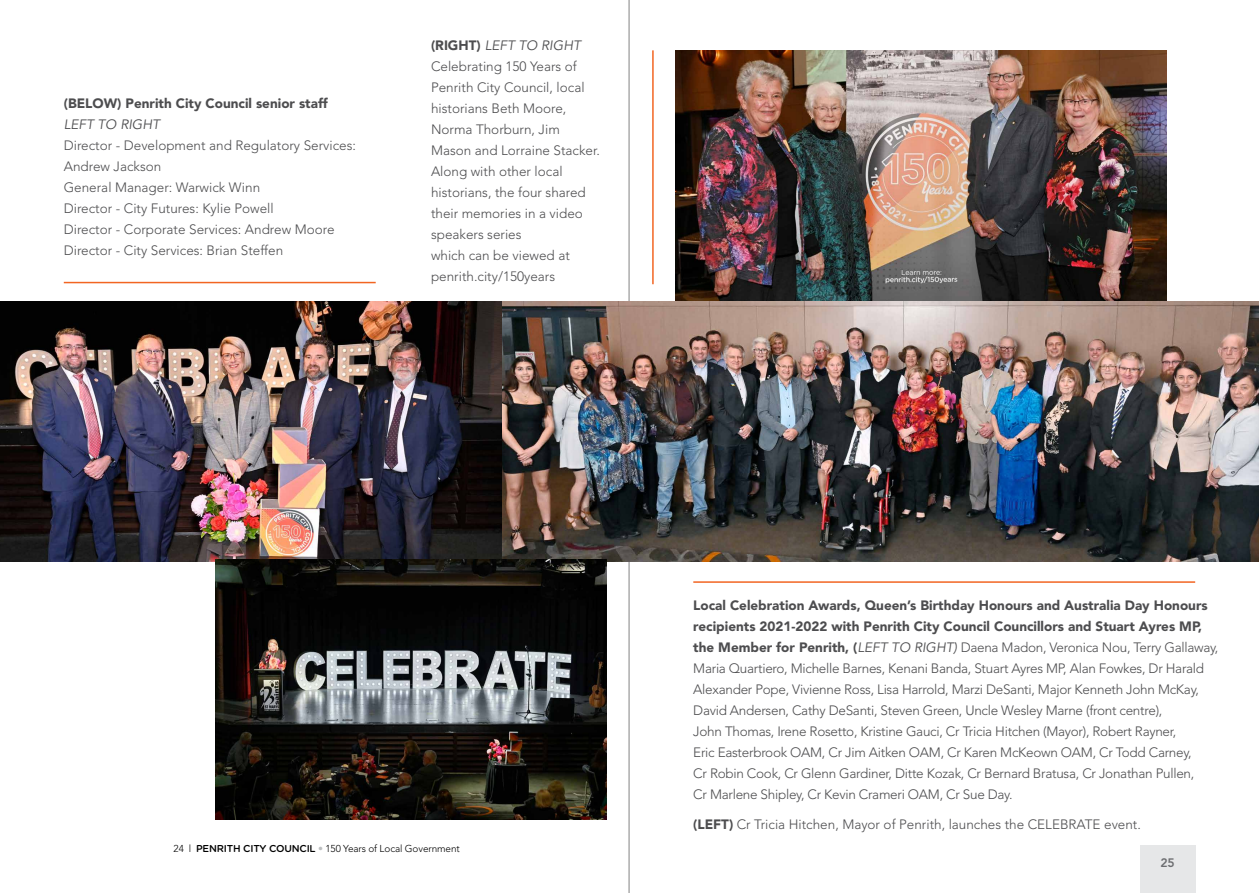
<style>
.page{position:relative;width:1259px;height:893px;background:#fff}
.page>*{position:absolute;margin:0;border:0;box-sizing:border-box;transform-origin:0 0}
.t1{font:300 13.5px/21px "Avenir LT Std";letter-spacing:-.02em;color:#4d4d4f}
.t2{font:300 13.5px/21px "Avenir LT Std";color:#4d4d4f}
.t3{font:900 13.5px/21px "Avenir LT Std";color:#4d4d4f}
.t4{font:italic 13.5px "Avenir LT Std";color:#4d4d4f}
.t5{font:800 12.15px "Avenir LT Std";color:#6d6e71}
.t6{font:300 10.05px "Avenir LT Std";letter-spacing:-.01em;color:#000}
.s1{font-weight:400;font-style:italic}
.s2{font-weight:900;font-style:normal}
.s3{font-family:"Gotham Rounded";font-weight:500}
.s4{color:#bcbec0}
.s5{font-weight:900}
</style>
<div class="page">
<div style="left:1140px;top:845px;width:55px;height:48px;background:#e6e7e8"></div>
<hr style="left:628px;top:0;width:1px;height:893px;background:#000101">
<img style="left:675px;top:50px;width:491px;height:252px">
<img style="left:502px;top:302px;width:757px;height:259px">
<img style="left:0;top:302px;width:502px;height:259px">
<img style="left:215px;top:560px;width:391px;height:259px">
<hr style="left:64px;top:282px;width:312px;height:1px;background:#f26522">
<hr style="left:652px;top:50px;width:1px;height:234px;background:#f26522">
<hr style="left:693px;top:581px;width:502px;height:2px;background:#f26522">
<p class="t3" style="left:64px;top:93px;width:265px">(BELOW) Penrith City Council senior staff<br><span class="s1">LEFT TO RIGHT</span></p>
<p class="t2" style="left:64px;top:135px;width:294px">Director - Development and Regulatory Services:</p>
<p class="t2" style="left:64px;top:156px;width:99px">Andrew Jackson</p>
<p class="t2" style="left:64px;top:177px;width:198px">General Manager: Warwick Winn</p>
<p class="t2" style="left:64px;top:198px;width:211px">Director - City Futures: Kylie Powell</p>
<p class="t2" style="left:64px;top:219px;width:272px">Director - Corporate Services: Andrew Moore</p>
<p class="t2" style="left:64px;top:240px;width:221px">Director - City Services: Brian Steffen</p>
<p class="t4" style="left:431px;top:37px;width:151px"><span class="s2">(RIGHT)</span> LEFT TO RIGHT</p>
<p class="t2" style="left:431px;top:56px;width:170px">Celebrating 150 Years of<br>Penrith City Council, local historians Beth Moore,<br>Norma Thorburn, Jim<br>Mason and Lorraine Stacker.<br>Along with other local historians, the four shared their memories in a video speakers series<br>which can be viewed at penrith.city/150years</p>
<p class="t6" style="left:174px;top:843px;width:288px">24 l <span class="s3">PENRITH CITY COUNCIL</span> <span class="s4">•</span> 150 Years of Local Government</p>
<p class="t1" style="left:693px;top:595px;width:526px"><span class="s5">Local Celebration Awards, Queen’s Birthday Honours and Australia Day Honours recipients 2021-2022 with Penrith City Council Councillors and Stuart Ayres MP, the Member for Penrith, (</span><span class="s1">LEFT TO RIGHT)</span> Daena Madon, Veronica Nou, Terry Gallaway, Maria Quartiero, Michelle Barnes, Kenani Banda, Stuart Ayres MP, Alan Fowkes, Dr Harald Alexander Pope, Vivienne Ross, Lisa Harrold, Marzi DeSanti, Major Kenneth John McKay, David Andersen, Cathy DeSanti, Steven Green, Uncle Wesley Marne (front centre),<br>John Thomas, Irene Rosetto, Kristine Gauci, Cr Tricia Hitchen (Mayor), Robert Rayner,<br>Eric Easterbrook OAM, Cr Jim Aitken OAM, Cr Karen McKeown OAM, Cr Todd Carney,<br>Cr Robin Cook, Cr Glenn Gardiner, Ditte Kozak, Cr Bernard Bratusa, Cr Jonathan Pullen,<br>Cr Marlene Shipley, Cr Kevin Crameri OAM, Cr Sue Day.</p>
<p class="t2" style="left:693px;top:814px;width:449px"><span class="s5">(LEFT)</span> Cr Tricia Hitchen, Mayor of Penrith, launches the CELEBRATE event.</p>
<p class="t5" style="left:1160px;top:856px;width:16px">25</p>
</div>
